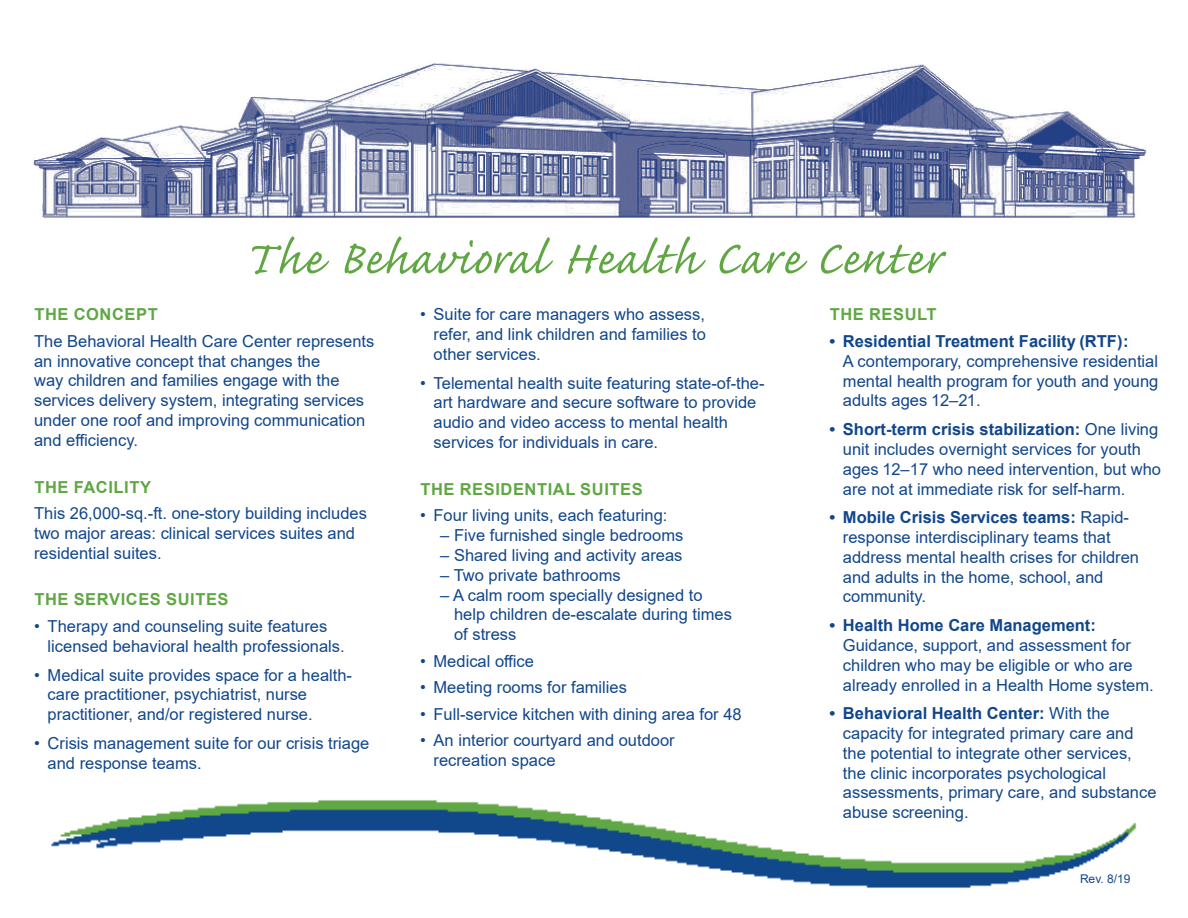
<style>
.page{position:relative;width:1188px;height:918px;background:#fff}
.page>*{position:absolute;margin:0;border:0;box-sizing:border-box;transform-origin:0 0}
.t1{font:60px "Caflisch Script MM";letter-spacing:.02em;color:#60a744}
.t2{font:16.5px/19.8px "Arial";color:#11468b}
.t3{font:700 16.5px "Arial";letter-spacing:.035em;color:#60a744}
.t4{font:12px "Arial";color:#11468b}
.s1{font-weight:700}
</style>
<div class="page">
<img style="left:51px;top:800px;width:1086px;height:88px">
<img style="left:33px;top:63px;width:1114px;height:155px">
<p class="t1" style="left:243px;top:228px;width:699px">The Behavioral Health Care Center</p>
<p class="t3" style="left:34px;top:303px;width:125px">THE CONCEPT</p>
<p class="t2" style="left:34px;top:331px;width:342px">The Behavioral Health Care Center represents an innovative concept that changes the<br>way children and families engage with the services delivery system, integrating services under one roof and improving communication and efficiency.</p>
<p class="t3" style="left:34px;top:475px;width:118px">THE FACILITY</p>
<p class="t2" style="left:34px;top:503px;width:334px">This 26,000-sq.-ft. one-story building includes two major areas: clinical services suites and residential suites.</p>
<p class="t3" style="left:34px;top:588px;width:196px">THE SERVICES SUITES</p>
<p class="t2" style="left:48px;top:616px;width:299px;text-indent:-14px">• Therapy and counseling suite features licensed behavioral health professionals.</p>
<p class="t2" style="left:48px;top:665px;width:306px;text-indent:-14px">• Medical suite provides space for a health&shy;care practitioner, psychiatrist, nurse practitioner, and/or registered nurse.</p>
<p class="t2" style="left:48px;top:733px;width:323px;text-indent:-14px">• Crisis management suite for our crisis triage and response teams.</p>
<p class="t2" style="left:434px;top:304px;width:274px;text-align:justify;text-indent:-14px">• Suite for care managers who assess, refer, and link children and families to other services.</p>
<p class="t2" style="left:434px;top:373px;width:333px;text-indent:-14px">• Telemental health suite featuring state-of-the&shy;art hardware and secure software to provide audio and video access to mental health services for individuals in care.</p>
<p class="t3" style="left:420px;top:477px;width:224px">THE RESIDENTIAL SUITES</p>
<p class="t2" style="left:420px;top:506px;width:249px">• Four living units, each featuring:</p>
<p class="t2" style="left:440px;top:525px;width:245px">– Five furnished single bedrooms</p>
<p class="t2" style="left:440px;top:545px;width:244px">– Shared living and activity areas</p>
<p class="t2" style="left:440px;top:565px;width:182px">– Two private bathrooms</p>
<p class="t2" style="left:454px;top:585px;width:279px;text-indent:-14px">– A calm room specially designed to help children de-escalate during times of stress</p>
<p class="t2" style="left:420px;top:651px;width:115px">• Medical office</p>
<p class="t2" style="left:420px;top:677px;width:208px">• Meeting rooms for families</p>
<p class="t2" style="left:420px;top:704px;width:323px">• Full-service kitchen with dining area for 48</p>
<p class="t2" style="left:434px;top:731px;width:243px;text-indent:-14px">• An interior courtyard and outdoor recreation space</p>
<p class="t3" style="left:830px;top:303px;width:108px">THE RESULT</p>
<p class="t2" style="left:843px;top:331px;width:317px;text-indent:-14px"><span class="s1">• Residential Treatment Facility (RTF):<br></span>A contemporary, comprehensive residential mental health program for youth and young adults ages 12–21.</p>
<p class="t2" style="left:843px;top:419px;width:320px;text-indent:-14px"><span class="s1">• Short-term crisis stabilization:</span> One living unit includes overnight services for youth ages 12–17 who need intervention, but who are not at immediate risk for self-harm.</p>
<p class="t2" style="left:843px;top:507px;width:298px;text-indent:-14px"><span class="s1">• Mobile Crisis Services teams:</span> Rapid&shy;response interdisciplinary teams that address mental health crises for children and adults in the home, school, and community.</p>
<p class="t2" style="left:843px;top:615px;width:312px;text-indent:-14px"><span class="s1">• Health Home Care Management:<br></span>Guidance, support, and assessment for children who may be eligible or who are already enrolled in a Health Home system.</p>
<p class="t2" style="left:843px;top:703px;width:315px;text-indent:-14px"><span class="s1">• Behavioral Health Center:</span> With the capacity for integrated primary care and the potential to integrate other services, the clinic incorporates psychological assessments, primary care, and substance abuse screening.</p>
<p class="t4" style="left:1080px;top:871px;width:52px">Rev. 8/19</p>
</div>
